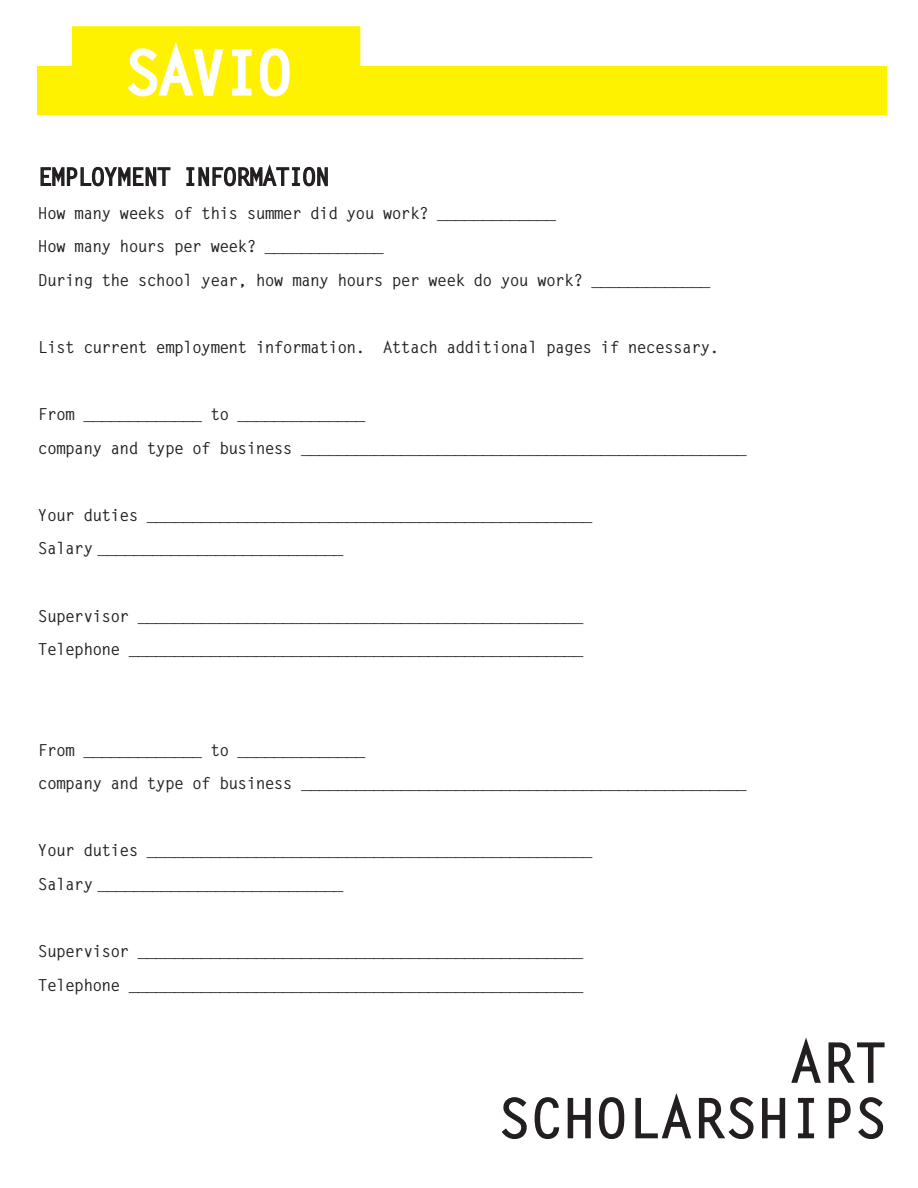
<style>
.page{position:relative;width:918px;height:1188px;background:#fff}
.page>*{position:absolute;margin:0;border:0;box-sizing:border-box;transform-origin:0 0}
.t1{font:700 60px "Letter Gothic Std";letter-spacing:-.05em;color:#fff}
.t2{font:700 54px/55.5px "Letter Gothic Std";color:#231f20;text-align:right}
.t3{font:700 24px "Letter Gothic Std";letter-spacing:-.05em;color:#231f20}
.t4{font:700 16.5px/33.6px "Letter Gothic Std";letter-spacing:-.05em;color:#231f20}
</style>
<div class="page">
<div style="left:38px;top:66px;width:849px;height:49px;background:#fff200"></div>
<div style="left:72px;top:26px;width:288px;height:60px;background:#fff200"></div>
<svg style="left:127px;top:43px;width:163px;height:54px"></svg>
<svg style="left:40px;top:166px;width:131px;height:21px"></svg>
<svg style="left:186px;top:164px;width:142px;height:23px"></svg>
<svg style="left:791px;top:1038px;width:30px;height:45px"></svg>
<svg style="left:828px;top:1042px;width:57px;height:41px"></svg>
<svg style="left:501px;top:1097px;width:26px;height:42px"></svg>
<svg style="left:534px;top:1097px;width:26px;height:42px"></svg>
<svg style="left:567px;top:1097px;width:24px;height:42px"></svg>
<svg style="left:598px;top:1097px;width:27px;height:42px"></svg>
<svg style="left:635px;top:1094px;width:57px;height:45px"></svg>
<svg style="left:698px;top:1097px;width:56px;height:42px"></svg>
<svg style="left:762px;top:1097px;width:24px;height:42px"></svg>
<svg style="left:798px;top:1097px;width:16px;height:42px"></svg>
<svg style="left:828px;top:1097px;width:23px;height:42px"></svg>
<svg style="left:858px;top:1097px;width:26px;height:42px"></svg>
<h1 class="t1" style="left:125px;top:36px;width:170px">SAVIO</h1>
<h3 class="t3" style="left:38px;top:162px;width:293px">EMPLOYMENT INFORMATION</h3>
<p class="t4" style="left:38px;top:196px;width:674px">How many weeks of this summer did you work? _____________<br>How many hours per week? _____________<br>During the school year, how many hours per week do you work? _____________</p>
<p class="t4" style="left:38px;top:331px;width:683px">List current employment information. Attach additional pages if necessary.</p>
<p class="t4" style="left:38px;top:398px;width:710px">From _____________ to ______________<br>company and type of business _________________________________________________</p>
<p class="t4" style="left:38px;top:498px;width:556px">Your duties _________________________________________________<br>Salary ___________________________</p>
<p class="t4" style="left:38px;top:599px;width:547px">Supervisor _________________________________________________<br>Telephone __________________________________________________</p>
<p class="t4" style="left:38px;top:733px;width:710px">From _____________ to ______________<br>company and type of business _________________________________________________</p>
<p class="t4" style="left:38px;top:834px;width:556px">Your duties _________________________________________________<br>Salary ___________________________</p>
<p class="t4" style="left:38px;top:935px;width:547px">Supervisor _________________________________________________<br>Telephone __________________________________________________</p>
<h2 class="t2" style="left:498px;top:1036px;width:390px">ART<br>SCHOLARSHIPS</h2>
</div>
